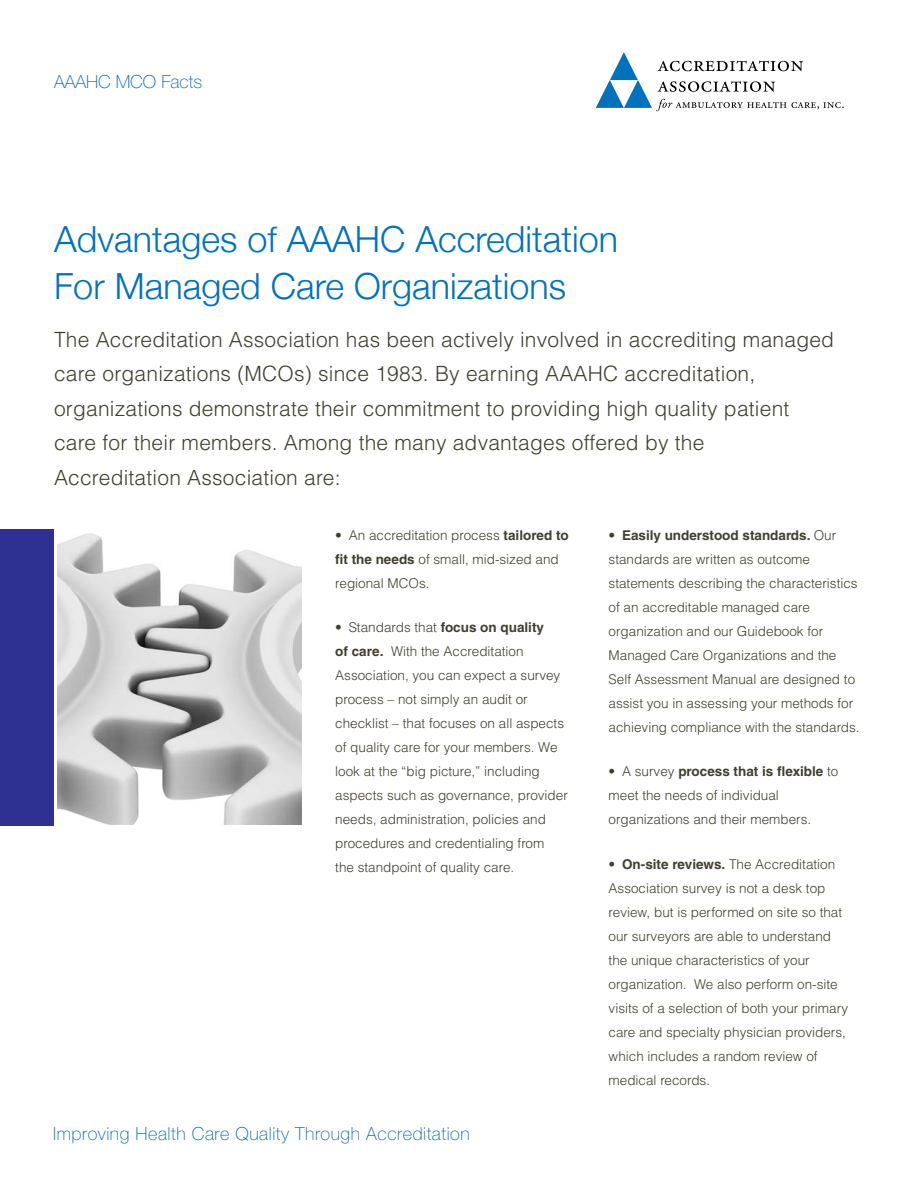
<style>
.page{position:relative;width:918px;height:1188px;background:#fff}
.page>*{position:absolute;margin:0;border:0;box-sizing:border-box;transform-origin:0 0}
.t1{font:300 36px/46.5px "Helvetica Neue";color:#0071bc}
.t2{font:300 21px/34.5px "Helvetica";letter-spacing:.01em;color:#403f2e}
.t3{font:100 18px "Helvetica Neue";letter-spacing:.03em;color:#0066b3}
.t4{font:100 18px "Helvetica Neue";color:#0066b3}
.t5{font:300 13.5px/24px "Helvetica";color:#403f2e}
.s1{font-weight:700}
</style>
<div class="page">
<div style="left:0;top:530px;width:57px;height:296px;background:#2e3192"></div>
<svg style="left:596px;top:52px;width:248px;height:59px"></svg>
<img style="left:57px;top:533px;width:245px;height:292px">
<hr style="left:54px;top:514px;width:3px;height:436px;background:#fff">
<h3 class="t4" style="left:54px;top:71px;width:150px">AAAHC MCO Facts</h3>
<h1 class="t1" style="left:54px;top:216px;width:566px">Advantages of AAAHC Accreditation<br>For Managed Care Organizations</h1>
<p class="t2" style="left:54px;top:321px;width:782px">The Accreditation Association has been actively involved in accrediting managed care organizations (MCOs) since 1983. By earning AAAHC accreditation, organizations demonstrate their commitment to providing high quality patient care for their members. Among the many advantages offered by the Accreditation Association are:</p>
<p class="t5" style="left:335px;top:523px;width:235px">• An accreditation process <span class="s1">tailored to fit the needs</span> of small, mid-sized and regional MCOs.</p>
<p class="t5" style="left:335px;top:615px;width:234px">• Standards that <span class="s1">focus on quality<br>of care.</span> With the Accreditation Association, you can expect a survey process – not simply an audit or checklist – that focuses on all aspects of quality care for your members. We look at the “big picture,” including aspects such as governance, provider needs, administration, policies and procedures and credentialing from<br>the standpoint of quality care.</p>
<h3 class="t3" style="left:53px;top:1123px;width:418px">Improving Health Care Quality Through Accreditation</h3>
<p class="t5" style="left:609px;top:523px;width:253px">• <span class="s1">Easily understood standards.</span> Our standards are written as outcome statements describing the characteristics of an accreditable managed care organization and our Guidebook for Managed Care Organizations and the Self Assessment Manual are designed to assist you in assessing your methods for achieving compliance with the standards.</p>
<p class="t5" style="left:609px;top:759px;width:231px">• A survey <span class="s1">process that is flexible</span> to meet the needs of individual organizations and their members.</p>
<p class="t5" style="left:609px;top:852px;width:241px">• <span class="s1">On-site reviews.</span> The Accreditation Association survey is not a desk top review, but is performed on site so that our surveyors are able to understand the unique characteristics of your organization. We also perform on-site visits of a selection of both your primary care and specialty physician providers, which includes a random review of medical records.</p>
</div>
